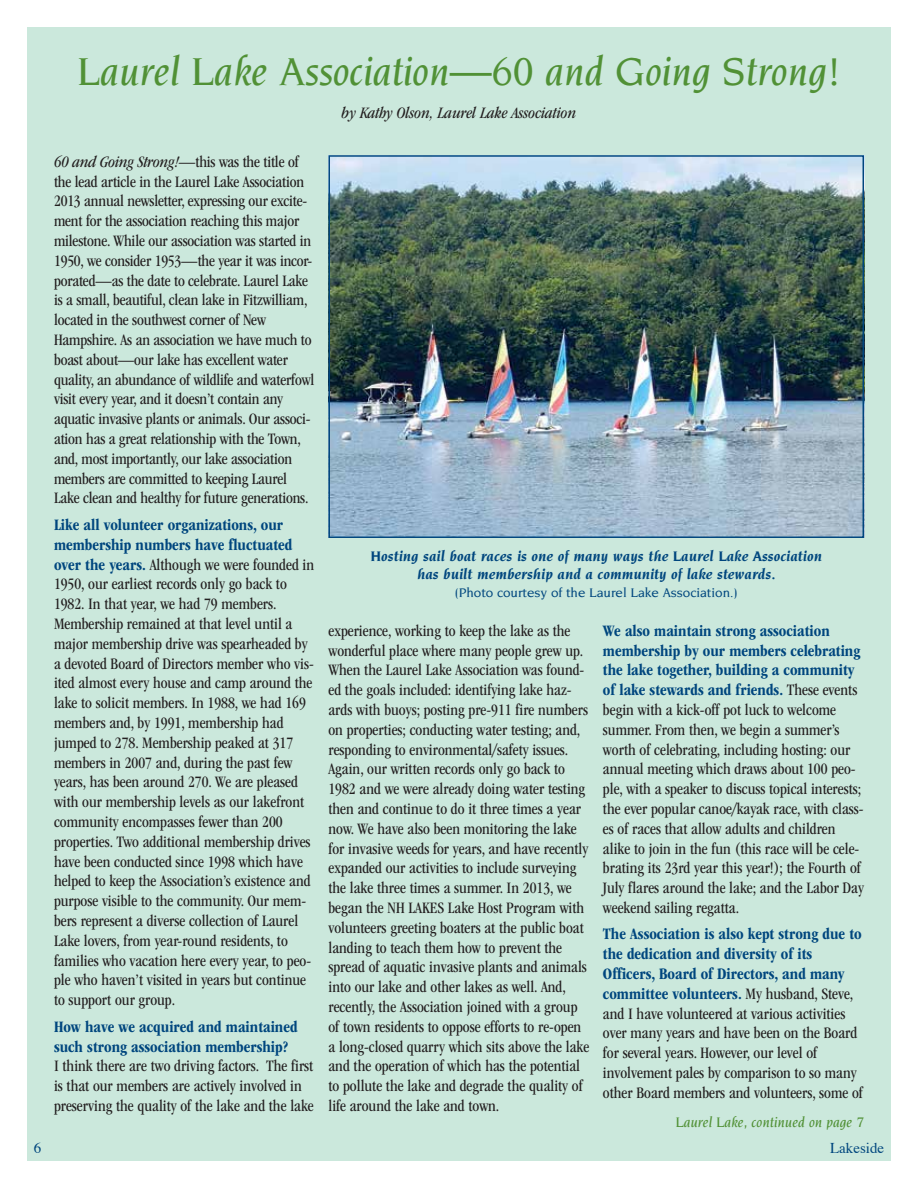
<style>
.page{position:relative;width:918px;height:1188px;background:#fff}
.page>*{position:absolute;margin:0;border:0;box-sizing:border-box;transform-origin:0 0}
.t1{font:italic 500 42px "Novarese Std";color:#519136}
.t2{font:condensed 16.5px/19.8px "ITC Garamond Std";color:#231f20}
.t3{font:700 condensed 16.5px/19.8px "ITC Garamond Std";color:#00467e}
.t4{font:italic condensed 16.5px "ITC Garamond Std";color:#231f20}
.t5{font:italic 700 15px/18px "Novarese Std";color:#00467e;text-align:center}
.t6{font:italic 500 15px "Novarese Std";color:#519136}
.t7{font:15px "Times";color:#00467e}
.t8{font:500 13.5px "Novarese Std";color:#00467e}
.s1{font-style:italic}
.s2{font-weight:700;color:#00467e}
</style>
<div class="page">
<div style="left:27px;top:27px;width:864px;height:1134px;background:#cbe8dc"></div>
<img style="left:331px;top:157px;width:531px;height:379px">
<h1 class="t1" style="left:77px;top:48px;width:766px">Laurel Lake Association—60 and Going Strong!</h1>
<p class="t4" style="left:342px;top:104px;width:236px">by Kathy Olson, Laurel Lake Association</p>
<p class="t2" style="left:54px;top:152px;width:262px"><span class="s1">60 and Going Strong!—</span>this was the title of the lead article in the Laurel Lake Association 2013 annual newsletter, expressing our excite&shy;ment for the association reaching this major milestone. While our association was started in 1950, we consider 1953—the year it was incor&shy;porated—as the date to celebrate. Laurel Lake is a small, beautiful, clean lake in Fitzwilliam, located in the southwest corner of New Hampshire. As an association we have much to boast about—our lake has excellent water quality, an abundance of wildlife and waterfowl visit every year, and it doesn’t contain any aquatic invasive plants or animals. Our associ&shy;ation has a great relationship with the Town, and, most importantly, our lake association members are committed to keeping Laurel Lake clean and healthy for future generations.</p>
<p class="t2" style="left:54px;top:515px;width:262px"><span class="s2">Like all volunteer organizations, our membership numbers have fluctuated over the years.</span> Although we were founded in 1950, our earliest records only go back to 1982. In that year, we had 79 members.<br>Membership remained at that level until a major membership drive was spearheaded by a devoted Board of Directors member who vis&shy;ited almost every house and camp around the lake to solicit members. In 1988, we had 169 members and, by 1991, membership had jumped to 278. Membership peaked at 317 members in 2007 and, during the past few years, has been around 270. We are pleased with our membership levels as our lakefront community encompasses fewer than 200 properties. Two additional membership drives have been conducted since 1998 which have helped to keep the Association’s existence and purpose visible to the community. Our mem&shy;bers represent a diverse collection of Laurel Lake lovers, from year-round residents, to families who vacation here every year, to peo&shy;ple who haven’t visited in years but continue to support our group.</p>
<p class="t3" style="left:54px;top:1017px;width:245px">How have we acquired and maintained such strong association membership?</p>
<p class="t2" style="left:54px;top:1056px;width:261px">I think there are two driving factors. The first is that our members are actively involved in preserving the quality of the lake and the lake</p>
<p class="t5" style="left:370px;top:547px;width:453px">Hosting sail boat races is one of many ways the Laurel Lake Association has built membership and a community of lake stewards.</p>
<p class="t8" style="left:454px;top:585px;width:285px">(Photo courtesy of the Laurel Lake Association.)</p>
<p class="t2" style="left:328px;top:621px;width:262px">experience, working to keep the lake as the wonderful place where many people grew up.<br>When the Laurel Lake Association was found&shy;ed the goals included: identifying lake haz&shy;ards with buoys; posting pre-911 fire numbers on properties; conducting water testing; and, responding to environmental/safety issues.<br>Again, our written records only go back to 1982 and we were already doing water testing then and continue to do it three times a year now. We have also been monitoring the lake for invasive weeds for years, and have recently expanded our activities to include surveying the lake three times a summer. In 2013, we began the NH LAKES Lake Host Program with volunteers greeting boaters at the public boat landing to teach them how to prevent the spread of aquatic invasive plants and animals into our lake and other lakes as well. And, recently, the Association joined with a group of town residents to oppose efforts to re-open a long-closed quarry which sits above the lake and the operation of which has the potential to pollute the lake and degrade the quality of life around the lake and town.</p>
<p class="t2" style="left:603px;top:621px;width:263px"><span class="s2">We also maintain strong association membership by our members celebrating the lake together, building a community of lake stewards and friends.</span> These events begin with a kick-off pot luck to welcome summer. From then, we begin a summer’s worth of celebrating, including hosting: our annual meeting which draws about 100 peo&shy;ple, with a speaker to discuss topical interests; the ever popular canoe/kayak race, with class&shy;es of races that allow adults and children alike to join in the fun (this race will be cele&shy;brating its 23rd year this year!); the Fourth of July flares around the lake; and the Labor Day weekend sailing regatta.</p>
<p class="t2" style="left:603px;top:924px;width:262px"><span class="s2">The Association is also kept strong due to the dedication and diversity of its Officers, Board of Directors, and many committee volunteers.</span> My husband, Steve, and I have volunteered at various activities over many years and have been on the Board for several years. However, our level of involvement pales by comparison to so many other Board members and volunteers, some of</p>
<p class="t6" style="left:675px;top:1114px;width:190px">Laurel Lake, continued on page 7</p>
<p class="t7" style="left:34px;top:1134px;width:9px">6</p>
<p class="t7" style="left:830px;top:1134px;width:56px">Lakeside</p>
</div>
